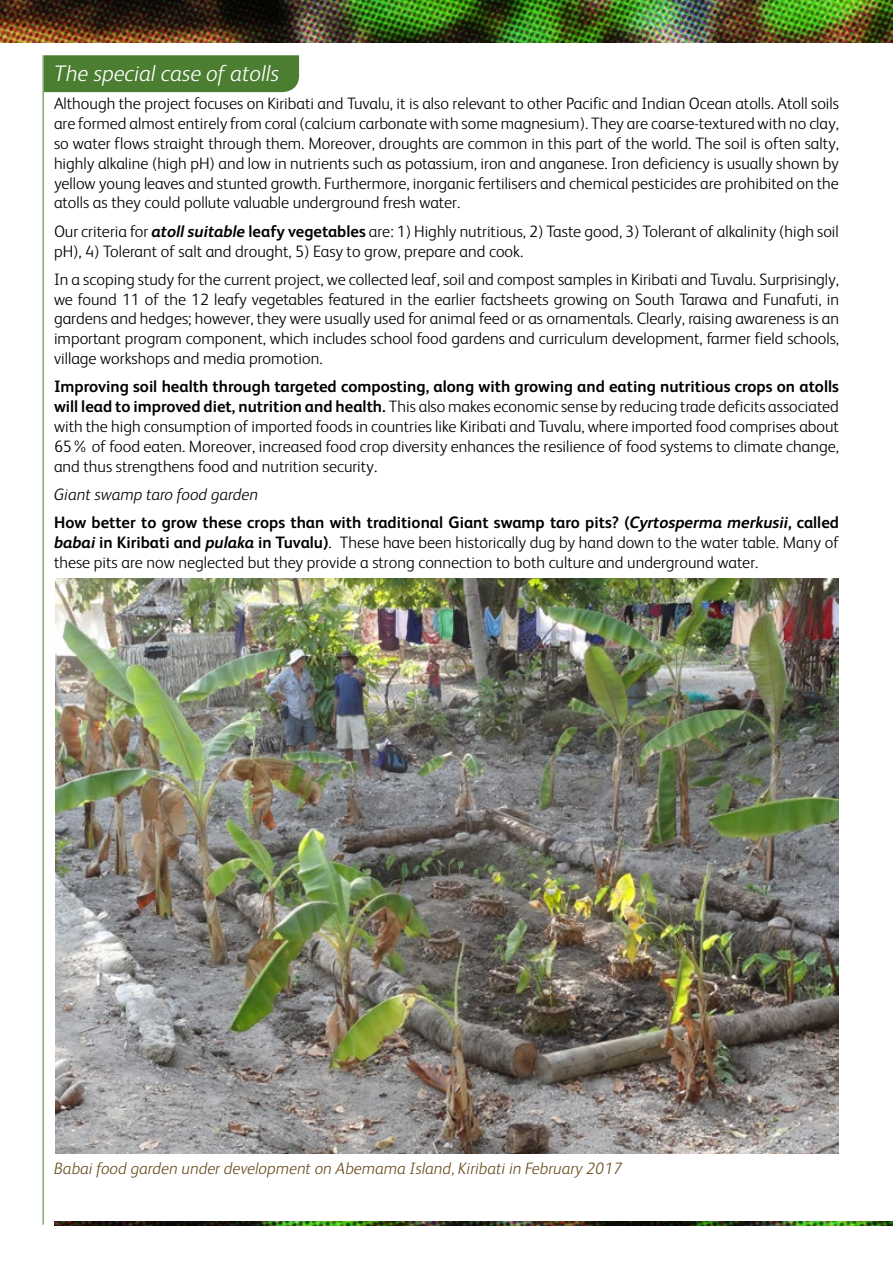
<style>
.page{position:relative;width:893px;height:1263px;background:#fff}
.page>*{position:absolute;margin:0;border:0;box-sizing:border-box;transform-origin:0 0}
.t1{font:italic 300 22.5px "FS Albert";color:#fff}
.t2{font:300 16.5px/19.8px "FS Albert";color:#000;text-align:justify}
.t3{font:700 16.5px/28.3px "FS Albert";color:#000}
.t4{font:italic 300 16.5px "FS Albert";color:#6a4e22}
.s1{font-weight:700;font-style:italic}
.s2{font-weight:700}
.s3{font-weight:300;font-style:italic}
.s4{font-style:italic}
</style>
<div class="page">
<img style="left:0;top:0;width:893px;height:43px">
<img style="left:56px;top:578px;width:783px;height:575px">
<div style="left:44px;top:55px;width:255px;height:37px;background:#4c7e31"></div>
<hr style="left:43px;top:55px;width:1px;height:1170px;background:#4c7e31">
<img style="left:54px;top:1221px;width:839px;height:4px">
<h1 class="t1" style="left:54px;top:61px;width:227px">The special case of atolls</h1>
<p class="t2" style="left:54px;top:94px;width:787px">Although the project focuses on Kiribati and Tuvalu, it is also relevant to other Pacific and Indian Ocean atolls. Atoll soils are formed almost entirely from coral (calcium carbonate with some magnesium). They are coarse-textured with no clay, so water flows straight through them. Moreover, droughts are common in this part of the world. The soil is often salty, highly alkaline (high pH) and low in nutrients such as potassium, iron and anganese. Iron deficiency is usually shown by yellow young leaves and stunted growth. Furthermore, inorganic fertilisers and chemical pesticides are prohibited on the atolls as they could pollute valuable underground fresh water.</p>
<p class="t2" style="left:54px;top:221px;width:786px">Our criteria for <span class="s1">atoll suitable</span> <span class="s2">leafy vegetables</span> are: 1) Highly nutritious, 2) Taste good, 3) Tolerant of alkalinity (high soil pH), 4) Tolerant of salt and drought, 5) Easy to grow, prepare and cook.</p>
<p class="t2" style="left:54px;top:269px;width:787px">In a scoping study for the current project, we collected leaf, soil and compost samples in Kiribati and Tuvalu. Surprisingly, we found 11 of the 12 leafy vegetables featured in the earlier factsheets growing on South Tarawa and Funafuti, in gardens and hedges; however, they were usually used for animal feed or as ornamentals. Clearly, raising awareness is an important program component, which includes school food gardens and curriculum development, farmer field schools, village workshops and media promotion.</p>
<p class="t2" style="left:54px;top:377px;width:786px"><span class="s2">Improving soil health through targeted composting, along with growing and eating nutritious crops on atolls will lead to improved diet, nutrition and health.</span> This also makes economic sense by reducing trade deficits associated with the high consumption of imported foods in countries like Kiribati and Tuvalu, where imported food comprises about 65% of food eaten. Moreover, increased food crop diversity enhances the resilience of food systems to climate change, and thus strengthens food and nutrition security.</p>
<p class="t3" style="left:54px;top:480px;width:787px"><span class="s3">Giant swamp taro food garden<br></span>How better to grow these crops than with traditional Giant swamp taro pits? (<span class="s4">Cyrtosperma merkusii</span>, called</p>
<p class="t2" style="left:54px;top:532px;width:786px"><span class="s1">babai</span> <span class="s2">in Kiribati and</span> <span class="s1">pulaka</span> <span class="s2">in Tuvalu)</span>. These have been historically dug by hand down to the water table. Many of these pits are now neglected but they provide a strong connection to both culture and underground water.</p>
<p class="t4" style="left:54px;top:1159px;width:570px">Babai food garden under development on Abemama Island, Kiribati in February 2017</p>
</div>
